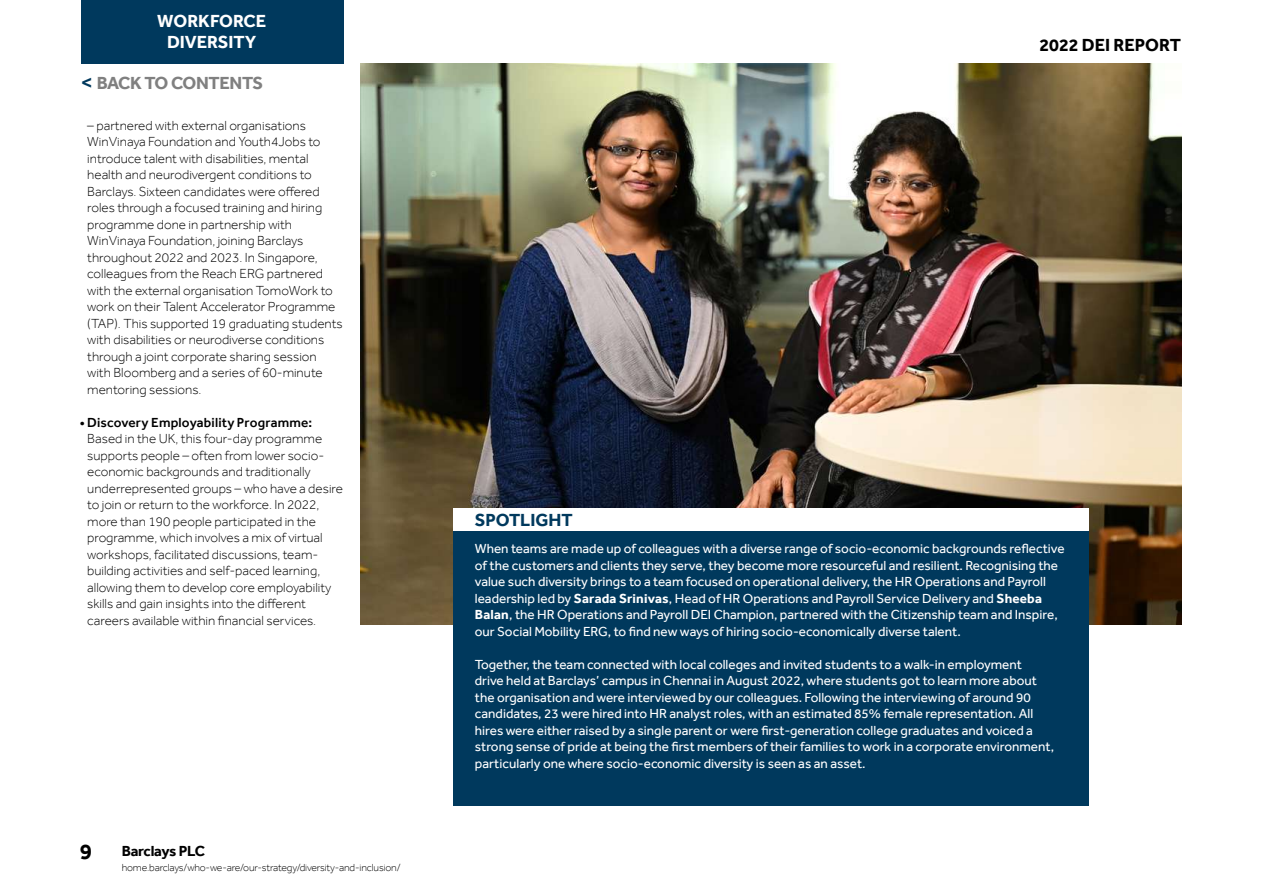
<style>
.page{position:relative;width:1263px;height:893px;background:#fff}
.page>*{position:absolute;margin:0;border:0;box-sizing:border-box;transform-origin:0 0}
.t1{font:700 22.5px "Effra";color:#000}
.t2{font:700 18px/21px "Effra";color:#fff;text-align:center}
.t3{font:700 18px "Effra";letter-spacing:-.02em;color:#808080}
.t4{font:700 18px "Effra";color:#000}
.t5{font:700 18px "Effra";color:#00395d}
.t6{font:700 15px "Effra";letter-spacing:-.015em;color:#000}
.t7{font:13.5px/16.5px "Effra";color:#fff}
.t8{font:300 13.5px/16.5px "Effra";color:#000}
.t9{font:500 13.5px "Effra";letter-spacing:.015em;color:#000}
.t10{font:300 10.5px "Effra";letter-spacing:-.015em;color:#000}
.s1{font-family:"Arial";font-style:italic;color:#00395d}
.s2{font-weight:700}
</style>
<div class="page">
<img style="left:361px;top:64px;width:820px;height:561px">
<div style="left:454px;top:531px;width:635px;height:274px;background:#00395d"></div>
<div style="left:454px;top:508px;width:635px;height:23px;background:#fff"></div>
<div style="left:81px;top:0;width:262px;height:63px;background:#00395d"></div>
<h2 class="t2" style="left:157px;top:11px;width:110px">WORKFORCE<br>DIVERSITY</h2>
<h2 class="t3" style="left:81px;top:72px;width:184px"><span class="s1">&lt;</span> BACK TO CONTENTS</h2>
<p class="t8" style="left:87px;top:117px;width:257px">– partnered with external organisations WinVinaya Foundation and Youth4Jobs to introduce talent with disabilities, mental health and neurodivergent conditions to Barclays. Sixteen candidates were offered roles through a focused training and hiring programme done in partnership with WinVinaya Foundation, joining Barclays throughout 2022 and 2023. In Singapore, colleagues from the Reach ERG partnered with the external organisation TomoWork to work on their Talent Accelerator Programme (TAP). This supported 19 graduating students with disabilities or neurodiverse conditions through a joint corporate sharing session with Bloomberg and a series of 60-minute mentoring sessions.</p>
<p class="t9" style="left:80px;top:414px;width:234px">• Discovery Employability Programme:</p>
<p class="t8" style="left:87px;top:430px;width:257px">Based in the UK, this four-day programme supports people – often from lower socio&shy;economic backgrounds and traditionally underrepresented groups – who have a desire to join or return to the workforce. In 2022, more than 190 people participated in the programme, which involves a mix of virtual workshops, facilitated discussions, team&shy;building activities and self-paced learning, allowing them to develop core employability skills and gain insights into the different careers available within financial services.</p>
<h1 class="t1" style="left:80px;top:838px;width:14px">9</h1>
<p class="t6" style="left:122px;top:842px;width:85px">Barclays PLC</p>
<p class="t10" style="left:122px;top:861px;width:280px">home.barclays/who-we-are/our-strategy/diversity-and-inclusion/</p>
<h2 class="t5" style="left:475px;top:509px;width:99px">SPOTLIGHT</h2>
<h2 class="t4" style="left:1039px;top:35px;width:143px">2022 DEI REPORT</h2>
<p class="t7" style="left:475px;top:540px;width:591px">When teams are made up of colleagues with a diverse range of socio-economic backgrounds reflective of the customers and clients they serve, they become more resourceful and resilient. Recognising the value such diversity brings to a team focused on operational delivery, the HR Operations and Payroll leadership led by <span class="s2">Sarada Srinivas</span>, Head of HR Operations and Payroll Service Delivery and <span class="s2">Sheeba Balan</span>, the HR Operations and Payroll DEI Champion, partnered with the Citizenship team and Inspire, our Social Mobility ERG, to find new ways of hiring socio-economically diverse talent.</p>
<p class="t7" style="left:475px;top:656px;width:581px">Together, the team connected with local colleges and invited students to a walk-in employment drive held at Barclays’ campus in Chennai in August 2022, where students got to learn more about the organisation and were interviewed by our colleagues. Following the interviewing of around 90 candidates, 23 were hired into HR analyst roles, with an estimated 85% female representation. All hires were either raised by a single parent or were first-generation college graduates and voiced a strong sense of pride at being the first members of their families to work in a corporate environment, particularly one where socio-economic diversity is seen as an asset.</p>
</div>
